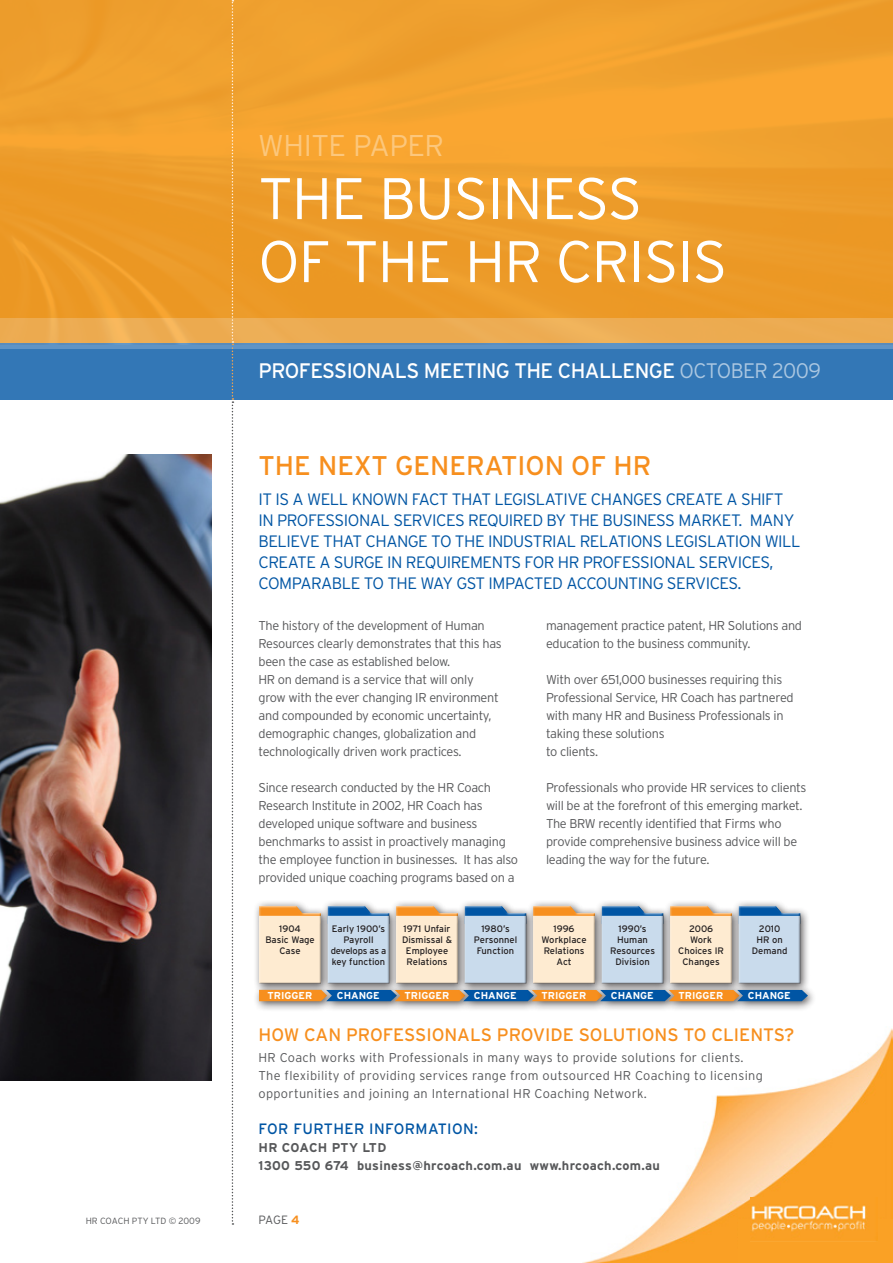
<style>
.page{position:relative;width:893px;height:1263px;background:#fff}
.page>*{position:absolute;margin:0;border:0;box-sizing:border-box;transform-origin:0 0}
.t1{font:300 58.5px/63px "Interstate";letter-spacing:-.015em;color:#fff}
.t2{font:300 30px "Interstate";letter-spacing:-.015em;color:#fcc77c}
.t3{font:27px "Interstate";color:#f78f1e}
.t4{font:21px "Interstate";letter-spacing:-.025em;color:#fff}
.t5{font:18px "Interstate";color:#f78f1e}
.t6{font:300 16.5px/21px "Interstate";letter-spacing:-.03em;color:#0055a4}
.headig{font:15px "Interstate";letter-spacing:.025em;color:#0055a4}
.t7{font:300 12.75px/18px "Interstate";letter-spacing:-.025em;color:#57585a}
.t8{font:300 12.75px/18px "Interstate";letter-spacing:.025em;color:#57585a}
.t9{font:700 12.75px "Interstate";letter-spacing:.025em;color:#57585a}
.t10{font:700 12.75px "Interstate";letter-spacing:.005em;color:#57585a}
.t11{font:300 12px "Interstate";color:#57585a}
.t12{font:700 10.05px "Interstate";color:#fff}
.t13{font:9.45px/11.2px "Interstate";color:#231f20;text-align:center}
.t14{font:300 9px "Interstate";letter-spacing:-.02em;color:#57585a}
.s1{font-weight:300;color:#abc7e1}
.s2{font-weight:700;color:#f78f1e}
</style>
<div class="page">
<img style="left:582px;top:1028px;width:311px;height:235px">
<div style="left:738px;top:1219px;width:155px;height:44px;background:#faa125"></div>
<img style="left:751px;top:1198px;width:127px;height:44px">
<div style="left:0;top:343px;width:893px;height:57px;background:#3377b6"></div>
<img style="left:0;top:454px;width:211px;height:626px">
<div style="left:0;top:318px;width:893px;height:31px;background:#5f94c6"></div>
<img style="left:0;top:0;width:893px;height:344px">
<svg style="left:232px;top:0;width:1px;height:1225px"></svg>
<div style="left:253px;top:900px;width:78px;height:94px;background:#231f20;opacity:.75"></div>
<div style="left:257px;top:904px;width:64px;height:80px;background:#fff;opacity:.75"></div>
<div style="left:257px;top:907px;width:64px;height:78px;background:#231f20;opacity:.75"></div>
<div style="left:321px;top:900px;width:79px;height:94px;background:#231f20;opacity:.75"></div>
<div style="left:326px;top:904px;width:64px;height:80px;background:#fff;opacity:.75"></div>
<div style="left:326px;top:907px;width:64px;height:78px;background:#231f20;opacity:.75"></div>
<div style="left:390px;top:900px;width:78px;height:94px;background:#231f20;opacity:.75"></div>
<div style="left:393px;top:904px;width:66px;height:80px;background:#fff;opacity:.75"></div>
<div style="left:394px;top:907px;width:65px;height:78px;background:#231f20;opacity:.75"></div>
<div style="left:458px;top:900px;width:79px;height:94px;background:#231f20;opacity:.75"></div>
<div style="left:462px;top:904px;width:65px;height:80px;background:#fff;opacity:.75"></div>
<div style="left:462px;top:907px;width:65px;height:78px;background:#231f20;opacity:.75"></div>
<div style="left:527px;top:900px;width:78px;height:94px;background:#231f20;opacity:.75"></div>
<div style="left:531px;top:904px;width:65px;height:80px;background:#fff;opacity:.75"></div>
<div style="left:531px;top:907px;width:65px;height:78px;background:#231f20;opacity:.75"></div>
<div style="left:595px;top:900px;width:79px;height:94px;background:#231f20;opacity:.75"></div>
<div style="left:599px;top:904px;width:66px;height:80px;background:#fff;opacity:.75"></div>
<div style="left:599px;top:907px;width:66px;height:78px;background:#231f20;opacity:.75"></div>
<div style="left:664px;top:900px;width:78px;height:94px;background:#231f20;opacity:.75"></div>
<div style="left:668px;top:904px;width:64px;height:80px;background:#fff;opacity:.75"></div>
<div style="left:668px;top:907px;width:64px;height:78px;background:#231f20;opacity:.75"></div>
<div style="left:732px;top:900px;width:79px;height:94px;background:#231f20;opacity:.75"></div>
<div style="left:737px;top:904px;width:64px;height:80px;background:#fff;opacity:.75"></div>
<div style="left:737px;top:907px;width:64px;height:78px;background:#231f20;opacity:.75"></div>
<div style="left:253px;top:984px;width:83px;height:28px;background:#231f20;opacity:.75"></div>
<div style="left:320px;top:984px;width:84px;height:27px;background:#231f20;opacity:.75"></div>
<div style="left:389px;top:984px;width:84px;height:27px;background:#231f20;opacity:.75"></div>
<div style="left:457px;top:984px;width:84px;height:27px;background:#231f20;opacity:.75"></div>
<div style="left:526px;top:984px;width:84px;height:27px;background:#231f20;opacity:.75"></div>
<div style="left:594px;top:984px;width:84px;height:27px;background:#231f20;opacity:.75"></div>
<div style="left:663px;top:984px;width:84px;height:27px;background:#231f20;opacity:.75"></div>
<div style="left:731px;top:984px;width:84px;height:27px;background:#231f20;opacity:.75"></div>
<svg style="left:259px;top:990px;width:549px;height:11px;background:#7e7565"></svg>
<p class="t2" style="left:258px;top:129px;width:180px">white paper</p>
<p class="t1" style="left:258px;top:167px;width:470px">The Business of the H R Crisis</p>
<p class="t4" style="left:259px;top:358px;width:564px">Professionals Meeting the Challenge <span class="s1">October 2009</span></p>
<p class="t3" style="left:259px;top:450px;width:373px">The N ext Generation of HR</p>
<p class="t6" style="left:259px;top:488px;width:171px">It is a well known fact</p>
<p class="t6" style="left:259px;top:488px;width:537px;text-indent:193px">that legislative changes create a shift in professional services required by the business market. Many believe that change to the industrial relations legislation will create a surge in requirements for H R Professional Services, comparabl</p>
<p class="t6" style="left:351px;top:572px;width:392px">e to the way GST impacted Accounting Services.</p>
<p class="t7" style="left:259px;top:616px;width:245px">The history of the development of H uman<br>Resources clearly demonstrates that this has been the case as established below.</p>
<p class="t7" style="left:259px;top:670px;width:242px">H R on demand is a service that will only grow with the ever changing I R environment and compounded by economic uncertainty, demographic changes, globalization and technologically driven work practices.</p>
<p class="t7" style="left:259px;top:778px;width:261px">Since research conducted by the H R Coach Research I nstitute in 2002, H R Coach has developed unique software and business benchmarks to assist in proactively managing the employee function in businesses. It has also provided unique coaching programs based on a</p>
<p class="t7" style="left:546px;top:616px;width:258px">management practice patent, H R Solutions and education to the business community.</p>
<p class="t7" style="left:546px;top:670px;width:249px">With over 651,000 businesses requiring this Professional Service, H R Coach has partnered with many H R and Business Professionals in taking these solutions<br>to clients.</p>
<p class="t7" style="left:546px;top:778px;width:262px">Professionals who provide H R services to clients will be at the forefront of this emerging market.<br>The BRW recently identified that Firms who provide comprehensive business advice will be leading the way for the future.</p>
<p class="t13" style="left:265px;top:923px;width:51px">1904<br>Basic Wage<br>Case</p>
<p class="t13" style="left:331px;top:923px;width:57px">Early 1900’s<br>Payroll develops as a key function</p>
<p class="t13" style="left:402px;top:923px;width:51px">1971 U nfair<br>Dismissal &amp;<br>Employee<br>Relations</p>
<p class="t13" style="left:474px;top:923px;width:45px">1980’s<br>Personnel<br>Function</p>
<p class="t13" style="left:542px;top:923px;width:46px">1996<br>Workplace<br>Relations<br>Act</p>
<p class="t13" style="left:610px;top:923px;width:46px">1990’s<br>Human<br>Resources<br>Division</p>
<p class="t13" style="left:678px;top:923px;width:43px">2006<br>Work<br>Choices IR<br>Changes</p>
<p class="t13" style="left:752px;top:923px;width:37px">2010<br>HR on<br>Demand</p>
<p class="t12" style="left:267px;top:990px;width:46px">TRIGGER</p>
<p class="t12" style="left:337px;top:990px;width:44px">CHANGE</p>
<p class="t12" style="left:404px;top:990px;width:46px">TRIGGER</p>
<p class="t12" style="left:474px;top:990px;width:44px">CHANGE</p>
<p class="t12" style="left:541px;top:990px;width:46px">TRIGGER</p>
<p class="t12" style="left:611px;top:990px;width:44px">CHANGE</p>
<p class="t12" style="left:678px;top:990px;width:46px">TRIGGER</p>
<p class="t12" style="left:748px;top:990px;width:44px">CHANGE</p>
<p class="t5" style="left:259px;top:1025px;width:538px">How can Professionals provide solutions to clients?</p>
<p class="t8" style="left:259px;top:1048px;width:506px">H R Coach works with Professionals in many ways to provide solutions for clients.<br>The flexibility of providing services range from outsourced H R Coaching to licensing opportunities and joining an I nternational H R Coaching Network.</p>
<p class="headig" style="left:259px;top:1120px;width:221px">For Further I nformation:</p>
<p class="t10" style="left:259px;top:1140px;width:129px">HR COACH PTY LT D</p>
<p class="t9" style="left:259px;top:1158px;width:403px">1300 550 674 BUSINESS@HRCOACH.COM.AU WWW.HRCOACH.COM.AU</p>
<p class="t14" style="left:86px;top:1216px;width:116px">H R COACH Pty Lt d © 2009</p>
<p class="t11" style="left:259px;top:1213px;width:43px">page <span class="s2">4</span></p>
</div>
